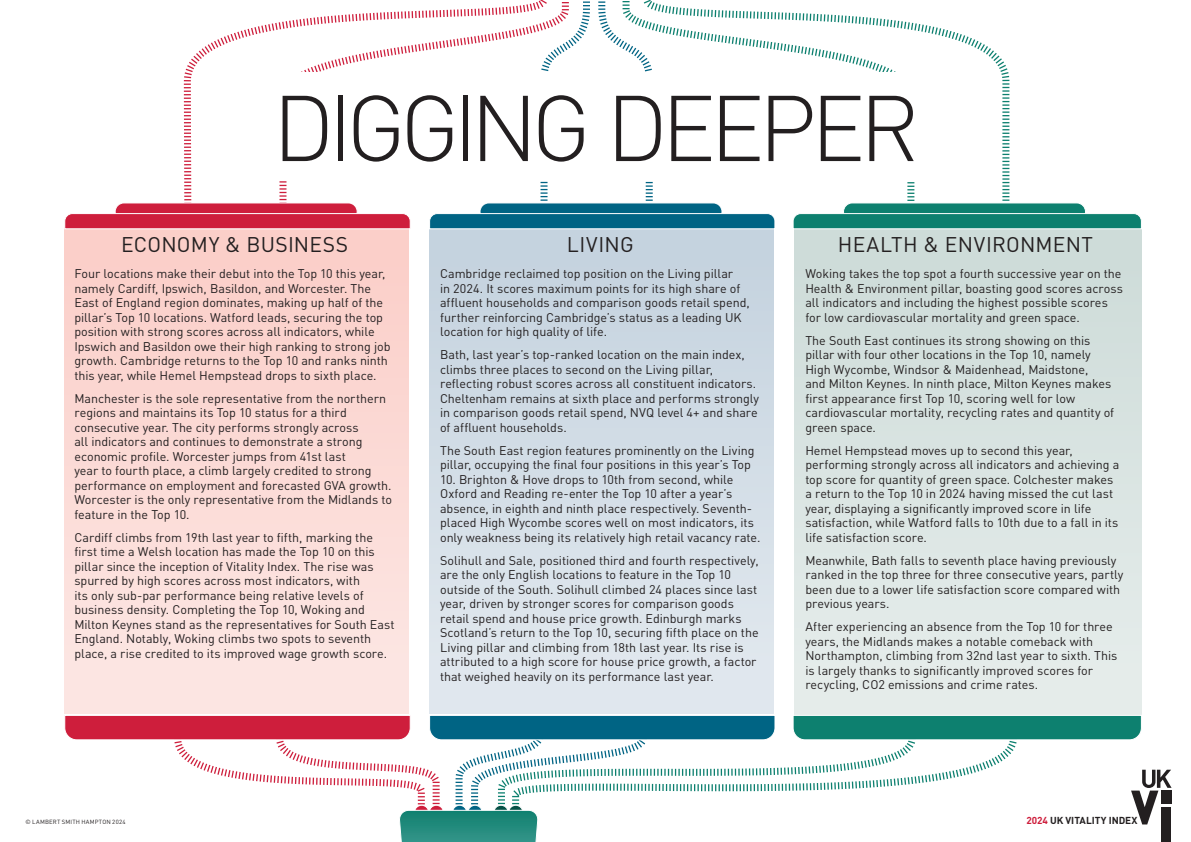
<style>
.page{position:relative;width:1191px;height:842px;background:#fff}
.page>*{position:absolute;margin:0;border:0;box-sizing:border-box;transform-origin:0 0}
.t1{font:300 91.7px "DIN Pro";letter-spacing:-.075em;color:#231f20}
.t2{font:21px "DIN Pro";letter-spacing:.015em;color:#231f20}
.t3{font:12.5px/14.5px "DIN Pro";letter-spacing:-.005em;color:#231f20}
.t4{font:700 10px "DIN Pro";color:#231f20}
.t5{font:6px "DIN Pro";letter-spacing:.035em;color:#231f20}
.s1{color:#ce1e3c}
</style>
<div class="page">
<svg style="left:183px;top:22px;width:95px;height:181px"></svg>
<svg style="left:915px;top:23px;width:95px;height:178px"></svg>
<svg style="left:278px;top:10px;width:151px;height:202px"></svg>
<svg style="left:775px;top:12px;width:140px;height:192px"></svg>
<div style="left:270px;top:72px;width:652px;height:108px;background:#fff"></div>
<div style="left:64px;top:228px;width:345px;height:486px;background:linear-gradient(to right,#fcdbd6,#fcdbd6)"></div>
<div style="left:429px;top:228px;width:345px;height:486px;background:linear-gradient(to bottom,#c4d2de,#e3e9ef)"></div>
<div style="left:794px;top:228px;width:347px;height:493px;background:#dae4e2"></div>
<div style="left:115px;top:203px;width:242px;height:17px;background:#ce1e3c;border-radius:9px"></div>
<div style="left:115px;top:203px;width:242px;height:18px;border:1px solid #fff;border-radius:9px"></div>
<div style="left:843px;top:203px;width:242px;height:17px;background:#0d806f;border-radius:9px"></div>
<div style="left:843px;top:203px;width:242px;height:18px;border:1px solid #fff;border-radius:9px"></div>
<svg style="left:64px;top:715px;width:1107px;height:127px"></svg>
<svg style="left:64px;top:213px;width:347px;height:16px"></svg>
<svg style="left:429px;top:0;width:346px;height:230px"></svg>
<svg style="left:793px;top:213px;width:348px;height:16px"></svg>
<h1 class="t1" style="left:272px;top:66px;width:648px">DIGGING DEEPER</h1>
<h2 class="t2" style="left:121px;top:230px;width:229px">ECONOMY &amp; BUSINESS</h2>
<p class="t3" style="left:74px;top:266px;width:317px">Four locations make their debut into the Top 10 this year, namely Cardiff, Ipswich, Basildon, and Worcester. The East of England region dominates, making up half of the pillar’s Top 10 locations. Watford leads, securing the top position with strong scores across all indicators, while Ipswich and Basildon owe their high ranking to strong job growth. Cambridge returns to the Top 10 and ranks ninth this year, while Hemel Hempstead drops to sixth place.</p>
<p class="t3" style="left:74px;top:390px;width:319px">Manchester is the sole representative from the northern regions and maintains its Top 10 status for a third consecutive year. The city performs strongly across<br>all indicators and continues to demonstrate a strong economic profile. Worcester jumps from 41st last<br>year to fourth place, a climb largely credited to strong performance on employment and forecasted GVA growth.<br>Worcester is the only representative from the Midlands to feature in the Top 10.</p>
<p class="t3" style="left:74px;top:529px;width:321px">Cardiff climbs from 19th last year to fifth, marking the first time a Welsh location has made the Top 10 on this pillar since the inception of Vitality Index. The rise was spurred by high scores across most indicators, with<br>its only sub-par performance being relative levels of business density. Completing the Top 10, Woking and Milton Keynes stand as the representatives for South East England. Notably, Woking climbs two spots to seventh place, a rise credited to its improved wage growth score.</p>
<h2 class="t2" style="left:567px;top:230px;width:68px">LIVING</h2>
<p class="t3" style="left:440px;top:266px;width:311px">Cambridge reclaimed top position on the Living pillar<br>in 2024. It scores maximum points for its high share of affluent households and comparison goods retail spend, further reinforcing Cambridge’s status as a leading UK location for high quality of life.</p>
<p class="t3" style="left:440px;top:347px;width:320px">Bath, last year’s top-ranked location on the main index, climbs three places to second on the Living pillar, reflecting robust scores across all constituent indicators.<br>Cheltenham remains at sixth place and performs strongly in comparison goods retail spend, NVQ level 4+ and share of affluent households.</p>
<p class="t3" style="left:440px;top:442px;width:316px">The South East region features prominently on the Living pillar, occupying the final four positions in this year’s Top</p>
<p class="t3" style="left:440px;top:471px;width:322px">10. Brighton &amp; Hove drops to 10th from second, while Oxford and Reading re-enter the Top 10 after a year’s absence, in eighth and ninth place respectively. Seventh&shy;placed High Wycombe scores well on most indicators, its only weakness being its relatively high retail vacancy rate.</p>
<p class="t3" style="left:440px;top:552px;width:320px">Solihull and Sale, positioned third and fourth respectively, are the only English locations to feature in the Top 10 outside of the South. Solihull climbed 24 places since last year, driven by stronger scores for comparison goods retail spend and house price growth. Edinburgh marks Scotland’s return to the Top 10, securing fifth place on the Living pillar and climbing from 18th last year. Its rise is attributed to a high score for house price growth, a factor that weighed heavily on its performance last year.</p>
<h2 class="t2" style="left:838px;top:230px;width:257px">HEALTH &amp; ENVIRONMENT</h2>
<p class="t3" style="left:805px;top:266px;width:319px">Woking takes the top spot a fourth successive year on the Health &amp; Environment pillar, boasting good scores across all indicators and including the highest possible scores for low cardiovascular mortality and green space.</p>
<p class="t3" style="left:805px;top:332px;width:310px">The South East continues its strong showing on this pillar with four other locations in the Top 10, namely High Wycombe, Windsor &amp; Maidenhead, Maidstone,<br>and Milton Keynes. In ninth place, Milton Keynes makes first appearance first Top 10, scoring well for low cardiovascular mortality, recycling rates and quantity of green space.</p>
<p class="t3" style="left:805px;top:442px;width:315px">Hemel Hempstead moves up to second this year, performing strongly across all indicators and achieving a top score for quantity of green space. Colchester makes a return to the Top 10 in 2024 having missed the cut last year, displaying a significantly improved score in life satisfaction, while Watford falls to 10th due to a fall in its life satisfaction score.</p>
<p class="t3" style="left:805px;top:552px;width:319px">Meanwhile, Bath falls to seventh place having previously ranked in the top three for three consecutive years, partly been due to a lower life satisfaction score compared with previous years.</p>
<p class="t3" style="left:805px;top:619px;width:314px">After experiencing an absence from the Top 10 for three years, the Midlands makes a notable comeback with Northampton, climbing from 32nd last year to sixth. This is largely thanks to significantly improved scores for recycling, CO2 emissions and crime rates.</p>
<p class="t5" style="left:26px;top:818px;width:101px">© LAMBERT SMITH HAMPTON 2024</p>
<p class="t4" style="left:1026px;top:813px;width:113px"><span class="s1">2024</span> UK VITALITY INDEX</p>
</div>
